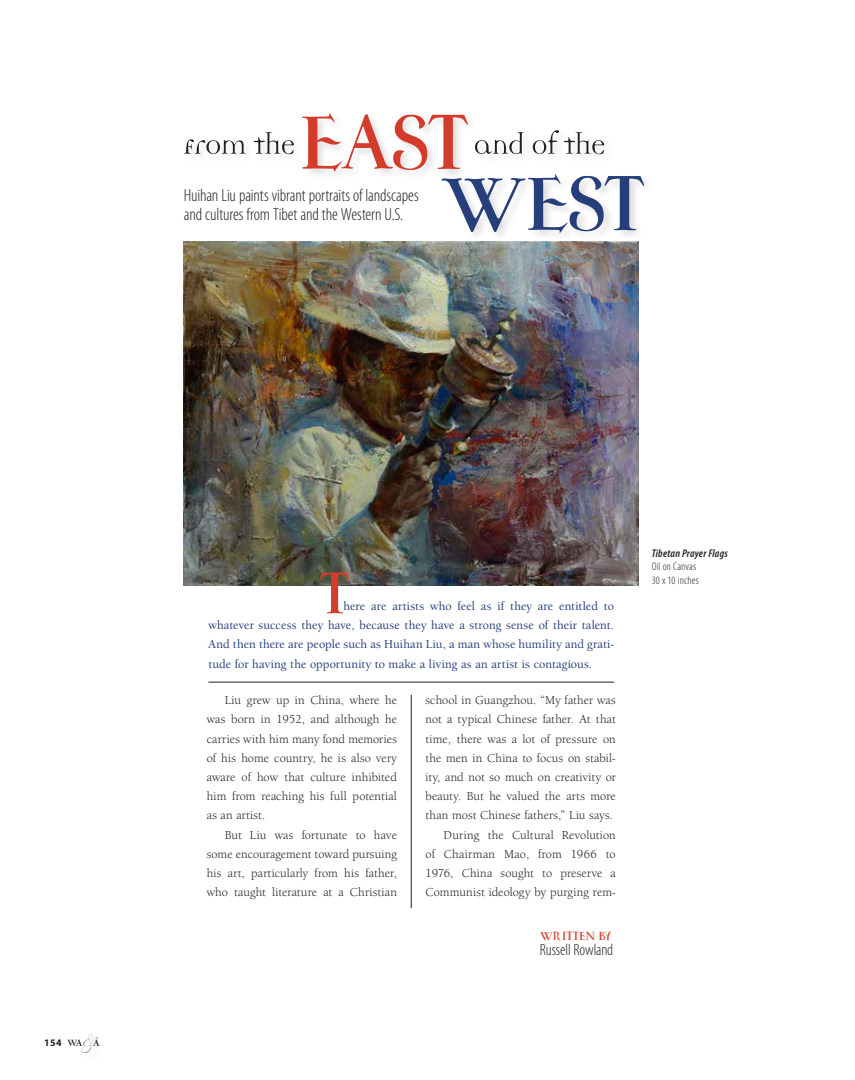
<style>
.page{position:relative;width:855px;height:1080px;background:#fff}
.page>*{position:absolute;margin:0;border:0;box-sizing:border-box;transform-origin:0 0}
.t1{font:300 condensed 17.5px/19.1px "Myriad Pro";letter-spacing:-.005em;color:#231f20}
.t2{font:300 condensed 16.25px "Myriad Pro";letter-spacing:-.01em;color:#231f20}
.t3{font:12.5px/19.2px "Berkeley Oldstyle IT Cby BT";letter-spacing:.015em;color:#231f20;text-align:justify}
.t4{font:500 12.5px/19.2px "Berkeley Oldstyle IT Cby BT";letter-spacing:.02em;color:#263e7a;text-align:justify}
.t5{font:12.5px "Universitas Studii Salamantini";letter-spacing:.015em;color:#d33c2b}
.t6{font:300 condensed 11.25px/13.8px "Myriad Pro";letter-spacing:.015em;color:#231f20}
.t7{font:italic 600 condensed 11.25px "Myriad Pro";letter-spacing:.015em;color:#231f20}
.t8{font:700 10px "Myriad Pro";color:#231f20}
.s1{font-family:"Berkeley Oldstyle IT Cby BT";font-size:9.88px}
</style>
<div class="page">
<svg style="left:81px;top:1034px;width:17px;height:19px"></svg>
<img style="left:184px;top:243px;width:454px;height:342px">
<hr style="left:411px;top:695px;width:1px;height:213px;background:#231f20">
<svg style="left:302px;top:113px;width:342px;height:120px"></svg>
<svg style="left:184px;top:132px;width:110px;height:22px"></svg>
<hr style="left:208px;top:682px;width:406px;height:1px;background:#231f20">
<svg style="left:320px;top:573px;width:29px;height:40px"></svg>
<h1 class="t1" style="left:184px;top:185px;width:236px">Huihan Liu paints vibrant portraits of landscapes and cultures from Tibet and the Western U.S.</h1>
<p class="t8" style="left:44px;top:1036px;width:57px">154 <span class="s1">WA A</span></p>
<p class="t4" style="left:208px;top:596px;width:407px;text-indent:135px">here are artists who feel as if they are entitled to whatever success they have, because they have a strong sense of their talent.<br>And then there are people such as Huihan Liu, a man whose humility and grati&shy;tude for having the opportunity to make a living as an artist is contagious.</p>
<p class="t3" style="left:207px;top:690px;width:192px;text-indent:18px">Liu grew up in China, where he was born in 1952, and although he carries with him many fond memories of his home country, he is also very aware of how that culture inhibited him from reaching his full potential as an artist.</p>
<p class="t3" style="left:207px;top:825px;width:192px;text-indent:18px">But Liu was fortunate to have some encouragement toward pursuing his art, particularly from his father, who taught literature at a Christian</p>
<p class="t3" style="left:426px;top:690px;width:192px;text-align:right">school in Guangzhou. “My father was not a typical Chinese father. At that time, there was a lot of pressure on the men in China to focus on stabil&shy;ity, and not so much on creativity or beauty. But he valued the arts more than most Chinese fathers,” Liu says.<br>During the Cultural Revolution<br>of Chairman Mao, from 1966 to 1976, China sought to preserve a Communist ideology by purging rem-</p>
<p class="t5" style="left:540px;top:929px;width:73px">WRITTEN BY</p>
<h2 class="t2" style="left:540px;top:940px;width:75px">Russell Rowland</h2>
<p class="t7" style="left:652px;top:546px;width:78px">Tibetan Prayer Flags</p>
<p class="t6" style="left:652px;top:560px;width:49px">Oil on Canvas<br>30 x 10 inches</p>
</div>
